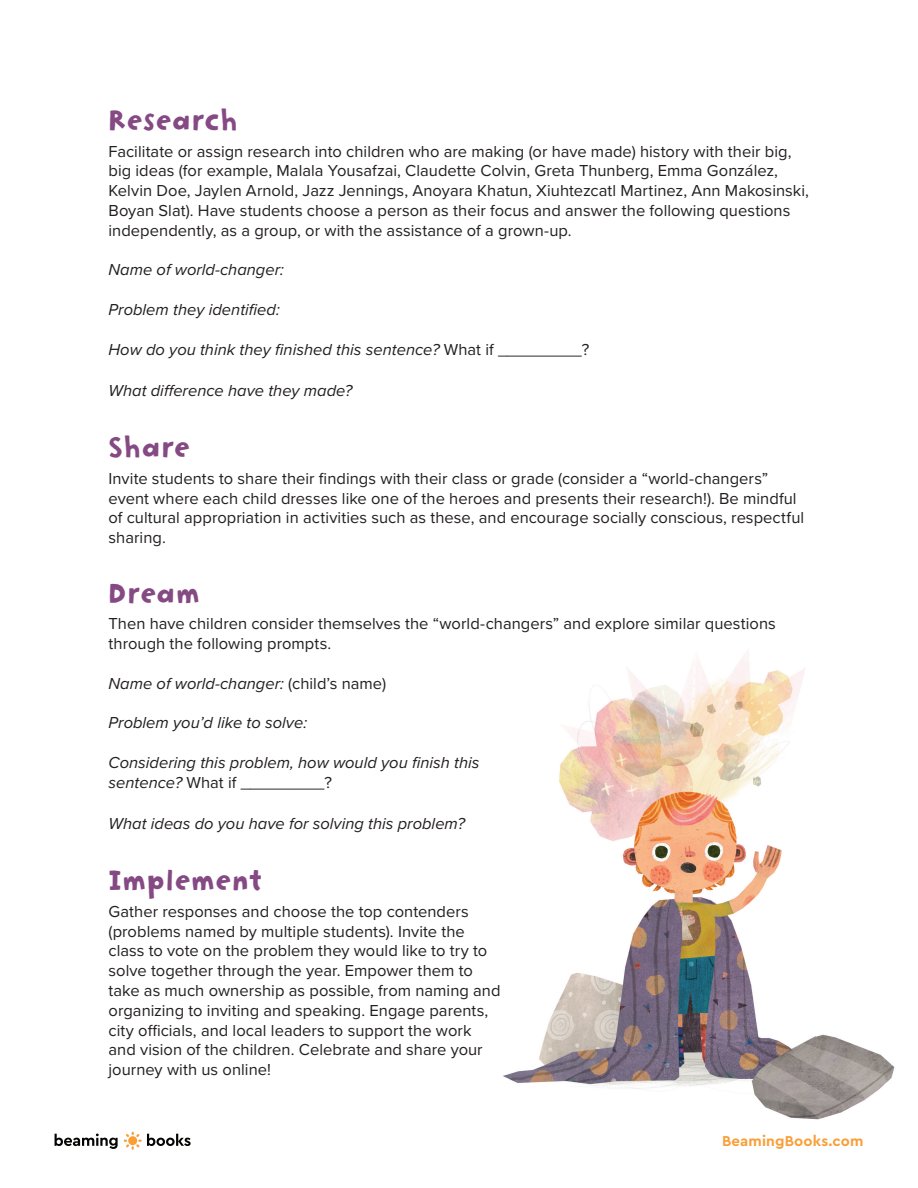
<style>
.page{position:relative;width:918px;height:1188px;background:#fff}
.page>*{position:absolute;margin:0;border:0;box-sizing:border-box;transform-origin:0 0}
.t1{font:33px "Slappy Inline";letter-spacing:-.005em;color:#854a84}
.t2{font:27px "Conduit ITC Pro";letter-spacing:-.005em;color:#231f20}
.t3{font:16.5px/19.8px "Proxima Nova";letter-spacing:.005em;color:#231f20}
.t4{font:italic 16.5px/19.8px "Proxima Nova";color:#231f20}
.t5{font:700 15px "Cera PRO";letter-spacing:.01em;color:#f99f38}
.s1{font-style:normal}
</style>
<div class="page">
<svg style="left:55px;top:1134px;width:63px;height:15px"></svg>
<svg style="left:124px;top:1132px;width:67px;height:18px"></svg>
<div style="left:128px;top:1136px;width:9px;height:9px;background:#f99f38;border-radius:50%"></div>
<img style="left:503px;top:654px;width:392px;height:466px">
<h1 class="t1" style="left:109px;top:99px;width:131px">Research</h1>
<p class="t3" style="left:109px;top:141px;width:702px">Facilitate or assign research into children who are making (or have made) history with their big, big ideas (for example, Malala Yousafzai, Claudette Colvin, Greta Thunberg, Emma González, Kelvin Doe, Jaylen Arnold, Jazz Jennings, Anoyara Khatun, Xiuhtezcatl Martinez, Ann Makosinski, Boyan Slat). Have students choose a person as their focus and answer the following questions independently, as a group, or with the assistance of a grown-up.</p>
<p class="t4" style="left:109px;top:259px;width:177px">Name of world-changer:</p>
<p class="t4" style="left:109px;top:299px;width:173px">Problem they identified:</p>
<p class="t4" style="left:109px;top:339px;width:482px">How do you think they finished this sentence? <span class="s1">What if _________?</span></p>
<p class="t4" style="left:109px;top:380px;width:246px">What difference have they made?</p>
<h1 class="t1" style="left:109px;top:427px;width:84px">Share</h1>
<p class="t3" style="left:109px;top:468px;width:697px">Invite students to share their findings with their class or grade (consider a “world-changers” event where each child dresses like one of the heroes and presents their research!). Be mindful of cultural appropriation in activities such as these, and encourage socially conscious, respectful sharing.</p>
<h1 class="t1" style="left:109px;top:572px;width:94px">Dream</h1>
<p class="t3" style="left:109px;top:613px;width:669px">Then have children consider themselves the “world-changers” and explore similar questions through the following prompts.</p>
<p class="t4" style="left:109px;top:672px;width:279px">Name of world-changer: <span class="s1">(child’s name)</span></p>
<p class="t4" style="left:109px;top:712px;width:200px">Problem you’d like to solve:</p>
<p class="t4" style="left:109px;top:752px;width:373px">Considering this problem, how would you finish this sentence? <span class="s1">What if _________?</span></p>
<p class="t4" style="left:109px;top:813px;width:358px">What ideas do you have for solving this problem?</p>
<h1 class="t1" style="left:109px;top:859px;width:156px">Implement</h1>
<p class="t3" style="left:109px;top:901px;width:394px">Gather responses and choose the top contenders (problems named by multiple students). Invite the class to vote on the problem they would like to try to solve together through the year. Empower them to take as much ownership as possible, from naming and organizing to inviting and speaking. Engage parents, city officials, and local leaders to support the work and vision of the children. Celebrate and share your journey with us online!</p>
<h2 class="t2" style="left:489px;top:493px;width:332px">I would have so many great ideas</h2>
<p class="t5" style="left:722px;top:1131px;width:143px">BeamingBooks.com</p>
</div>
